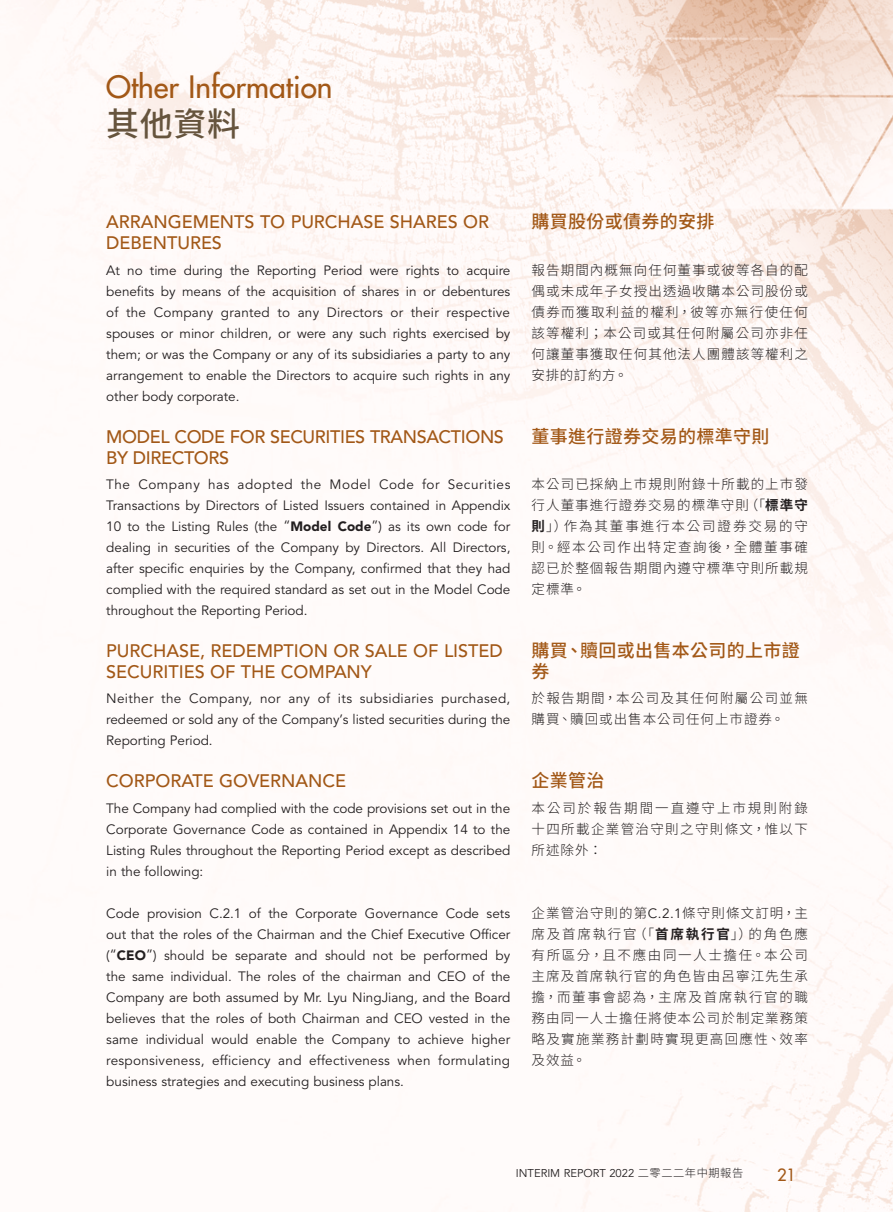
<style>
.page{position:relative;width:893px;height:1212px;background:#fff}
.page>*{position:absolute;margin:0;border:0;box-sizing:border-box;transform-origin:0 0}
.t1{font:500 33px "Source Han Sans TC";color:#66543d}
.t2{font:500 30px "Futura Std";color:#a25817}
.Heading_1{font:500 18px/21px "Avenir LT Std";color:#a25817}
.Heading_1-2{font:500 18px/21px "Avenir LT Std";letter-spacing:-.02em;color:#a25817}
.C_Heading_1{font:500 18px/21px "Source Han Sans TC";letter-spacing:.02em;color:#a25817}
.t3{font:500 16.5px "Futura Std";color:#a25817}
.Body_Text{font:13.5px/21px "Avenir LT Std";color:#231f20;text-align:justify}
.C_Body_Text{font:300 13.5px/21px "Source Han Sans TC";letter-spacing:.1em;color:#231f20;text-align:justify}
.Body_Text-2{font:300 13.5px/21px "Source Han Sans TC";letter-spacing:.08em;color:#231f20;text-align:justify}
.t4{font:11.25px "Avenir LT Std";color:#231f20}
.s1{font-weight:900}
.s2{font-weight:700}
.s3{font-family:"Avenir LT Std";font-weight:400}
.s4{font-family:"Source Han Sans TC";font-weight:300}
</style>
<div class="page">
<img style="left:33px;top:0;width:860px;height:1212px">
<h2 class="t2" style="left:106px;top:68px;width:228px">Other Information</h2>
<h1 class="t1" style="left:106px;top:106px;width:135px">其他資料</h1>
<p class="Heading_1" style="left:106px;top:212px;width:384px">ARRANGEMENTS TO PURCHASE SHARES OR<br>DEBENTURES</p>
<p class="Body_Text" style="left:106px;top:260px;width:406px">At no time during the Reporting Period were rights to acquire benefits by means of the acquisition of shares in or debentures of the Company granted to any Directors or their respective spouses or minor children, or were any such rights exercised by them; or was the Company or any of its subsidiaries a party to any arrangement to enable the Directors to acquire such rights in any other body corporate.</p>
<p class="Heading_1-2" style="left:106px;top:426px;width:399px">MODEL CODE FOR SECURITIES TRANSACTIONS<br>BY DIRECTORS</p>
<p class="Body_Text" style="left:106px;top:474px;width:406px">The Company has adopted the Model Code for Securities Transactions by Directors of Listed Issuers contained in Appendix 10 to the Listing Rules (the “<span class="s1">Model Code</span>”) as its own code for dealing in securities of the Company by Directors. All Directors, after specific enquiries by the Company, confirmed that they had complied with the required standard as set out in the Model Code throughout the Reporting Period.</p>
<p class="Heading_1" style="left:106px;top:641px;width:398px">PURCHASE, REDEMPTION OR SALE OF LISTED<br>SECURITIES OF THE COMPANY</p>
<p class="Body_Text" style="left:106px;top:688px;width:406px">Neither the Company, nor any of its subsidiaries purchased, redeemed or sold any of the Company’s listed securities during the Reporting Period.</p>
<p class="Heading_1" style="left:106px;top:771px;width:241px">CORPORATE GOVERNANCE</p>
<p class="Body_Text" style="left:106px;top:798px;width:406px">The Company had complied with the code provisions set out in the Corporate Governance Code as contained in Appendix 14 to the Listing Rules throughout the Reporting Period except as described in the following:</p>
<p class="Body_Text" style="left:106px;top:903px;width:406px">Code provision C.2.1 of the Corporate Governance Code sets out that the roles of the Chairman and the Chief Executive Officer (“<span class="s1">CEO</span>”) should be separate and should not be performed by the same individual. The roles of the chairman and CEO of the Company are both assumed by Mr. Lyu NingJiang, and the Board believes that the roles of both Chairman and CEO vested in the same individual would enable the Company to achieve higher responsiveness, efficiency and effectiveness when formulating business strategies and executing business plans.</p>
<p class="C_Heading_1" style="left:531px;top:212px;width:184px">購買股份或債券的安排</p>
<p class="Body_Text-2" style="left:531px;top:260px;width:278px">報告期間內概無向任何董事或彼等各自的配偶或未成年子女授出透過收購本公司股份或債券而獲取利益的權利，彼等亦無行使任何該等權利；本公司或其任何附屬公司亦非任何讓董事獲取任何其他法人團體該等權利之安排的訂約方。</p>
<p class="C_Heading_1" style="left:531px;top:426px;width:239px">董事進行證券交易的標準守則</p>
<p class="C_Body_Text" style="left:531px;top:474px;width:278px">本公司已採納上巿規則附錄十所載的上巿發行人董事進行證券交易的標準守則（「<span class="s2">標準守則</span>」）作為其董事進行本公司證券交易的守則。經本公司作出特定查詢後，全體董事確認已於整個報告期間內遵守標準守則所載規定標準。</p>
<p class="C_Heading_1" style="left:531px;top:640px;width:270px">購買、贖回或出售本公司的上市證券</p>
<p class="C_Body_Text" style="left:531px;top:688px;width:278px">於報告期間，本公司及其任何附屬公司並無購買、贖回或出售本公司任何上市證券。</p>
<p class="C_Heading_1" style="left:531px;top:770px;width:74px">企業管治</p>
<p class="C_Body_Text" style="left:531px;top:797px;width:278px">本公司於報告期間一直遵守上市規則附錄十四所載企業管治守則之守則條文，惟以下所述除外：</p>
<p class="C_Body_Text" style="left:531px;top:902px;width:278px">企業管治守則的第<span class="s3">C.2.1</span>條守則條文訂明，主席及首席執行官（「<span class="s2">首席執行官</span>」）的角色應有所區分，且不應由同一人士擔任。本公司主席及首席執行官的角色皆由呂寧江先生承擔，而董事會認為，主席及首席執行官的職務由同一人士擔任將使本公司於制定業務策略及實施業務計劃時實現更高回應性、效率及效益。</p>
<p class="t4" style="left:516px;top:1167px;width:229px">INTERIM REPORT 2022 <span class="s4">二零二二年中期報告</span></p>
<p class="t3" style="left:777px;top:1164px;width:20px">21</p>
</div>
